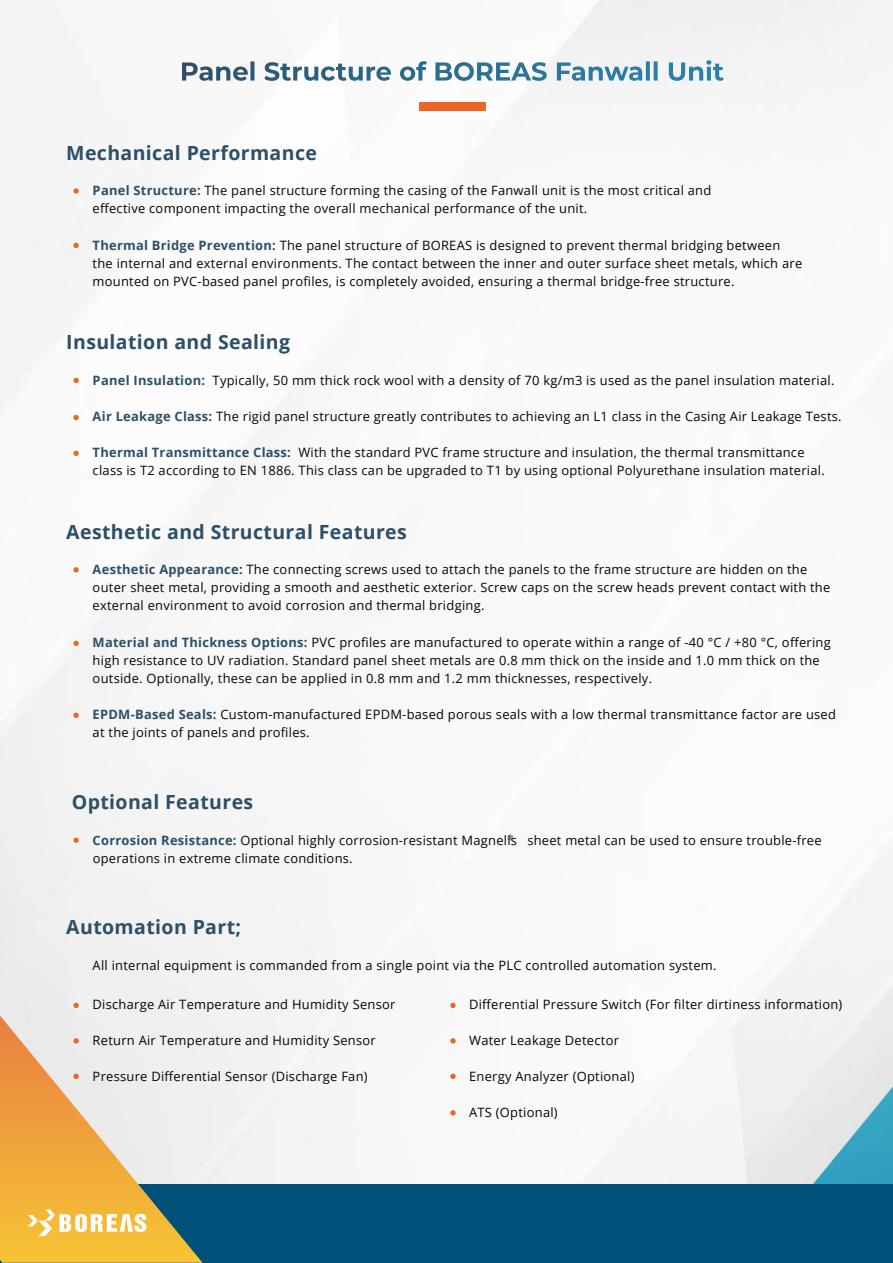
<style>
.page{position:relative;width:893px;height:1263px;background:#fff}
.page>*{position:absolute;margin:0;border:0;box-sizing:border-box;transform-origin:0 0}
.t1{font:700 19.5px "Open Sans";letter-spacing:.02em;color:#2d4f67}
.t2{font:12.9px/18.1px "Open Sans";letter-spacing:.02em;color:#050505}
.t3{font:7.35px "Open Sans";color:#050505}
.s1{font-weight:700;color:#2d4f67}
</style>
<div class="page">
<img style="left:0;top:0;width:893px;height:1185px">
<div style="left:0;top:1185px;width:893px;height:78px;background:#00517a"></div>
<svg style="left:0;top:1015px;width:203px;height:248px"></svg>
<hr style="left:2px;top:1262px;width:201px;height:1px;background:#c79f42">
<svg style="left:28px;top:1209px;width:119px;height:27px;background:#f7d17c"></svg>
<svg style="left:250px;top:60px;width:461px;height:21px"></svg>
<div style="left:419px;top:103px;width:67px;height:8px;background:#e96624"></div>
<svg style="left:73px;top:188px;width:6px;height:6px"></svg>
<svg style="left:73px;top:242px;width:6px;height:6px"></svg>
<svg style="left:73px;top:377px;width:6px;height:6px"></svg>
<svg style="left:73px;top:415px;width:6px;height:5px"></svg>
<svg style="left:73px;top:450px;width:6px;height:6px"></svg>
<svg style="left:73px;top:567px;width:6px;height:6px"></svg>
<svg style="left:73px;top:640px;width:6px;height:6px"></svg>
<svg style="left:73px;top:712px;width:6px;height:6px"></svg>
<svg style="left:73px;top:837px;width:6px;height:6px"></svg>
<svg style="left:73px;top:1002px;width:6px;height:6px"></svg>
<svg style="left:73px;top:1038px;width:6px;height:6px"></svg>
<svg style="left:73px;top:1073px;width:6px;height:6px"></svg>
<svg style="left:450px;top:1002px;width:6px;height:6px"></svg>
<svg style="left:450px;top:1038px;width:6px;height:6px"></svg>
<svg style="left:450px;top:1073px;width:6px;height:6px"></svg>
<svg style="left:450px;top:1110px;width:6px;height:6px"></svg>
<h1 class="t1" style="left:66px;top:139px;width:252px">Mechanical Performance</h1>
<p class="t2" style="left:93px;top:181px;width:620px"><span class="s1">Panel Structure:</span> The panel structure forming the casing of the Fanwall unit is the most critical and effective component impacting the overall mechanical performance of the unit.</p>
<p class="t2" style="left:93px;top:235px;width:711px"><span class="s1">Thermal Bridge Prevention:</span> The panel structure of BOREAS is designed to prevent thermal bridging between the internal and external environments. The contact between the inner and outer surface sheet metals, which are mounted on PVC-based panel profiles, is completely avoided, ensuring a thermal bridge-free structure.</p>
<h1 class="t1" style="left:66px;top:328px;width:225px">Insulation and Sealing</h1>
<p class="t2" style="left:93px;top:371px;width:743px"><span class="s1">Panel Insulation:</span> Typically, 50 mm thick rock wool with a density of 70 kg/m3 is used as the panel insulation material.</p>
<p class="t2" style="left:93px;top:407px;width:750px"><span class="s1">Air Leakage Class:</span> The rigid panel structure greatly contributes to achieving an L1 class in the Casing Air Leakage Tests.</p>
<p class="t2" style="left:93px;top:443px;width:734px"><span class="s1">Thermal Transmittance Class:</span> With the standard PVC frame structure and insulation, the thermal transmittance class is T2 according to EN 1886. This class can be upgraded to T1 by using optional Polyurethane insulation material.</p>
<h1 class="t1" style="left:66px;top:518px;width:342px">Aesthetic and Structural Features</h1>
<p class="t2" style="left:93px;top:560px;width:739px"><span class="s1">Aesthetic Appearance:</span> The connecting screws used to attach the panels to the frame structure are hidden on the outer sheet metal, providing a smooth and aesthetic exterior. Screw caps on the screw heads prevent contact with the external environment to avoid corrosion and thermal bridging.</p>
<p class="t2" style="left:93px;top:632px;width:740px"><span class="s1">Material and Thickness Options:</span> PVC profiles are manufactured to operate within a range of -40 °C / +80 °C, offering high resistance to UV radiation. Standard panel sheet metals are 0.8 mm thick on the inside and 1.0 mm thick on the outside. Optionally, these can be applied in 0.8 mm and 1.2 mm thicknesses, respectively.</p>
<p class="t2" style="left:93px;top:705px;width:745px"><span class="s1">EPDM-Based Seals:</span> Custom-manufactured EPDM-based porous seals with a low thermal transmittance factor are used at the joints of panels and profiles.</p>
<h1 class="t1" style="left:72px;top:788px;width:183px">Optional Features</h1>
<p class="t2" style="left:93px;top:830px;width:730px"><span class="s1">Corrosion Resistance:</span> Optional highly corrosion-resistant Magnelis sheet metal can be used to ensure trouble-free operations in extreme climate conditions.</p>
<p class="t3" style="left:507px;top:832px;width:8px">®</p>
<h1 class="t1" style="left:66px;top:913px;width:176px">Automation Part;</h1>
<p class="t2" style="left:93px;top:956px;width:625px">All internal equipment is commanded from a single point via the PLC controlled automation system.</p>
<p class="t2" style="left:93px;top:994px;width:304px">Discharge Air Temperature and Humidity Sensor</p>
<p class="t2" style="left:93px;top:1031px;width:285px">Return Air Temperature and Humidity Sensor</p>
<p class="t2" style="left:93px;top:1067px;width:277px">Pressure Differential Sensor (Discharge Fan)</p>
<p class="t2" style="left:469px;top:994px;width:375px">Differential Pressure Switch (For filter dirtiness information)</p>
<p class="t2" style="left:469px;top:1031px;width:151px">Water Leakage Detector</p>
<p class="t2" style="left:469px;top:1067px;width:167px">Energy Analyzer (Optional)</p>
<p class="t2" style="left:469px;top:1103px;width:90px">ATS (Optional)</p>
</div>
